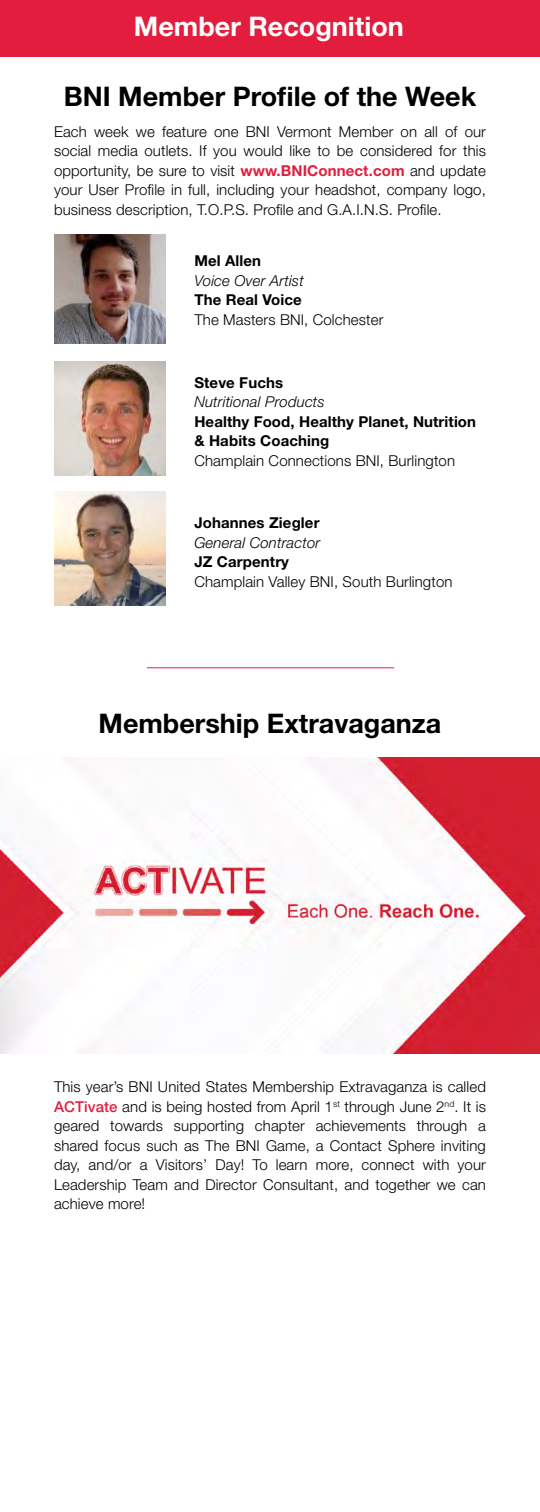
<style>
.page{position:relative;width:540px;height:1512px;background:#fff}
.page>*{position:absolute;margin:0;border:0;box-sizing:border-box;transform-origin:0 0}
.t1{font:700 27px "Helvetica Neue";color:#000}
.t2{font:700 27px "Helvetica Neue";color:#fff}
.t3{font:300 15px/19.5px "Helvetica Neue";letter-spacing:.01em;color:#000;text-align:justify}
.t4{font:700 15px/19.5px "Helvetica Neue";letter-spacing:.01em;color:#000}
.s1{font-weight:700;color:#e31d3e}
.s2{font-weight:700}
.s3{font-style:italic}
.s4{font-weight:300;font-style:italic}
.s5{font-weight:300}
.s6{font-weight:500;color:#e31d3e}
</style>
<div class="page">
<div style="left:0;top:0;width:540px;height:56px;background:#e31d3e"></div>
<img style="left:54px;top:235px;width:111px;height:109px">
<img style="left:54px;top:362px;width:111px;height:114px">
<img style="left:54px;top:492px;width:111px;height:113px">
<hr style="left:147px;top:667px;width:247px;height:1px;background:#e31d3e">
<img style="left:0;top:758px;width:540px;height:296px">
<p class="t2" style="left:134px;top:10px;width:271px">Member Recognition</p>
<p class="t1" style="left:64px;top:80px;width:414px">BNI Member Profile of the Week</p>
<p class="t3" style="left:54px;top:121px;width:434px">Each week we feature one BNI Vermont Member on all of our social media outlets. If you would like to be considered for this opportunity, be sure to visit <span class="s1">www.BNIConnect.com</span> and update your User Profile in full, including your headshot, company logo, business description, T.O.P.S. Profile and G.A.I.N.S. Profile.</p>
<p class="t3" style="left:194px;top:251px;width:190px;text-align:left"><span class="s2">Mel Allen<br></span><span class="s3">Voice Over Artist<br></span><span class="s2">The Real Voice<br></span>The Masters BNI, Colchester</p>
<p class="t4" style="left:194px;top:372px;width:283px">Steve Fuchs<br><span class="s4">Nutritional Products<br></span>Healthy Food, Healthy Planet, Nutrition &amp; Habits Coaching<br><span class="s5">Champlain Connections BNI, Burlington</span></p>
<p class="t3" style="left:194px;top:513px;width:260px;text-align:left"><span class="s2">Johannes Ziegler<br></span><span class="s3">General Contractor<br></span><span class="s2">JZ Carpentry<br></span>Champlain Valley BNI, South Burlington</p>
<p class="t1" style="left:99px;top:707px;width:344px">Membership Extravaganza</p>
<p class="t3" style="left:54px;top:1077px;width:434px">This year’s BNI United States Membership Extravaganza is called <span class="s6">ACTivate</span> and is being hosted from April 1<sup>st</sup> through June 2<sup>nd</sup>. It is geared towards supporting chapter achievements through a shared focus such as The BNI Game, a Contact Sphere inviting day, and/or a Visitors’ Day! To learn more, connect with your Leadership Team and Director Consultant, and together we can achieve more!</p>
</div>
